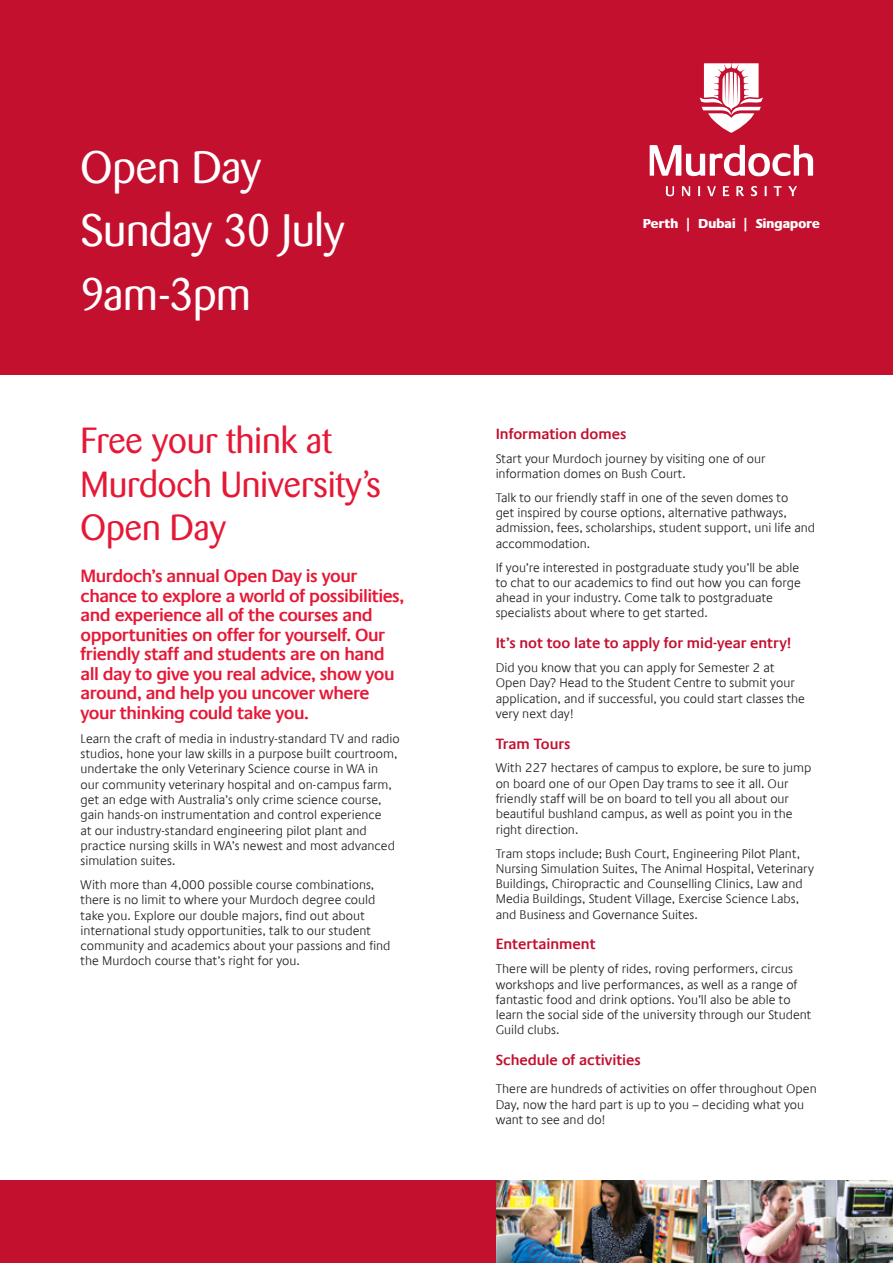
<style>
.page{position:relative;width:893px;height:1263px;background:#fff}
.page>*{position:absolute;margin:0;border:0;box-sizing:border-box;transform-origin:0 0}
.body{font:45px "Barmeno BQ";letter-spacing:-.005em;color:#fff}
.Subhead_General{font:36px/43.2px "Barmeno BQ";color:#e51836}
.Subhead_General-2{font:600 18px/19.5px "Praxis Com";letter-spacing:-.03em;color:#e51836}
.Body_text{font:600 15px "Praxis Com";letter-spacing:-.005em;color:#c3102f}
.t1{font:800 13.5px "Praxis EFOP";letter-spacing:.01em;color:#fff}
.Body_text-2{font:300 12.75px/15.3px "Praxis Com";color:#231f20}
</style>
<div class="page">
<div style="left:0;top:0;width:893px;height:374px;background:#c3102f"></div>
<svg style="left:666px;top:186px;width:8px;height:10px"></svg>
<svg style="left:682px;top:186px;width:8px;height:10px"></svg>
<svg style="left:698px;top:186px;width:2px;height:10px"></svg>
<svg style="left:707px;top:186px;width:9px;height:10px"></svg>
<svg style="left:723px;top:186px;width:6px;height:10px"></svg>
<svg style="left:736px;top:186px;width:8px;height:10px"></svg>
<svg style="left:751px;top:186px;width:6px;height:10px"></svg>
<svg style="left:765px;top:186px;width:2px;height:10px"></svg>
<svg style="left:774px;top:186px;width:8px;height:10px"></svg>
<svg style="left:788px;top:186px;width:9px;height:10px"></svg>
<svg style="left:650px;top:145px;width:163px;height:31px"></svg>
<svg style="left:699px;top:63px;width:64px;height:70px"></svg>
<img style="left:496px;top:1180px;width:211px;height:83px">
<img style="left:707px;top:1180px;width:186px;height:83px">
<div style="left:0;top:1180px;width:496px;height:83px;background:#c3102f"></div>
<p class="body" style="left:81px;top:141px;width:182px">Open Day</p>
<p class="body" style="left:81px;top:205px;width:265px">Sunday 30 July</p>
<p class="body" style="left:81px;top:268px;width:172px">9am-3pm</p>
<p class="Subhead_General" style="left:81px;top:419px;width:302px">Free your think at<br>Murdoch University’s<br>Open Day</p>
<p class="Subhead_General-2" style="left:81px;top:566px;width:325px">Murdoch’s annual Open Day is your chance to explore a world of possibilities, and experience all of the courses and opportunities on offer for yourself. Our friendly staff and students are on hand all day to give you real advice, show you around, and help you uncover where your thinking could take you.</p>
<p class="Body_text-2" style="left:81px;top:731px;width:321px">Learn the craft of media in industry-standard TV and radio studios, hone your law skills in a purpose built courtroom, undertake the only Veterinary Science course in WA in our community veterinary hospital and on-campus farm, get an edge with Australia’s only crime science course, gain hands-on instrumentation and control experience<br>at our industry-standard engineering pilot plant and practice nursing skills in WA’s newest and most advanced simulation suites.</p>
<p class="Body_text-2" style="left:81px;top:877px;width:312px">With more than 4,000 possible course combinations, there is no limit to where your Murdoch degree could take you. Explore our double majors, find out about international study opportunities, talk to our student community and academics about your passions and find the Murdoch course that’s right for you.</p>
<p class="t1" style="left:643px;top:216px;width:178px">Perth | Dubai | Singapore</p>
<p class="Body_text" style="left:496px;top:425px;width:132px">Information domes</p>
<p class="Body_text-2" style="left:496px;top:451px;width:271px">Start your Murdoch journey by visiting one of our information domes on Bush Court.</p>
<p class="Body_text-2" style="left:496px;top:490px;width:321px">Talk to our friendly staff in one of the seven domes to<br>get inspired by course options, alternative pathways, admission, fees, scholarships, student support, uni life and accommodation.</p>
<p class="Body_text-2" style="left:496px;top:560px;width:307px">If you’re interested in postgraduate study you’ll be able to chat to our academics to find out how you can forge ahead in your industry. Come talk to postgraduate specialists about where to get started.</p>
<p class="Body_text" style="left:496px;top:634px;width:298px">It’s not too late to apply for mid-year entry!</p>
<p class="Body_text-2" style="left:496px;top:660px;width:311px">Did you know that you can apply for Semester 2 at Open Day? Head to the Student Centre to submit your application, and if successful, you could start classes the very next day!</p>
<p class="Body_text" style="left:496px;top:735px;width:77px">Tram Tours</p>
<p class="Body_text-2" style="left:496px;top:761px;width:317px">With 227 hectares of campus to explore, be sure to jump on board one of our Open Day trams to see it all. Our friendly staff will be on board to tell you all about our beautiful bushland campus, as well as point you in the right direction.</p>
<p class="Body_text-2" style="left:496px;top:846px;width:320px">Tram stops include; Bush Court, Engineering Pilot Plant, Nursing Simulation Suites, The Animal Hospital, Veterinary Buildings, Chiropractic and Counselling Clinics, Law and Media Buildings, Student Village, Exercise Science Labs, and Business and Governance Suites.</p>
<p class="Body_text" style="left:496px;top:935px;width:102px">Entertainment</p>
<p class="Body_text-2" style="left:496px;top:961px;width:317px">There will be plenty of rides, roving performers, circus workshops and live performances, as well as a range of fantastic food and drink options. You’ll also be able to learn the social side of the university through our Student Guild clubs.</p>
<p class="Body_text" style="left:496px;top:1051px;width:147px">Schedule of activities</p>
<p class="Body_text-2" style="left:496px;top:1081px;width:323px">There are hundreds of activities on offer throughout Open<br>Day, now the hard part is up to you – deciding what you want to see and do!</p>
</div>
